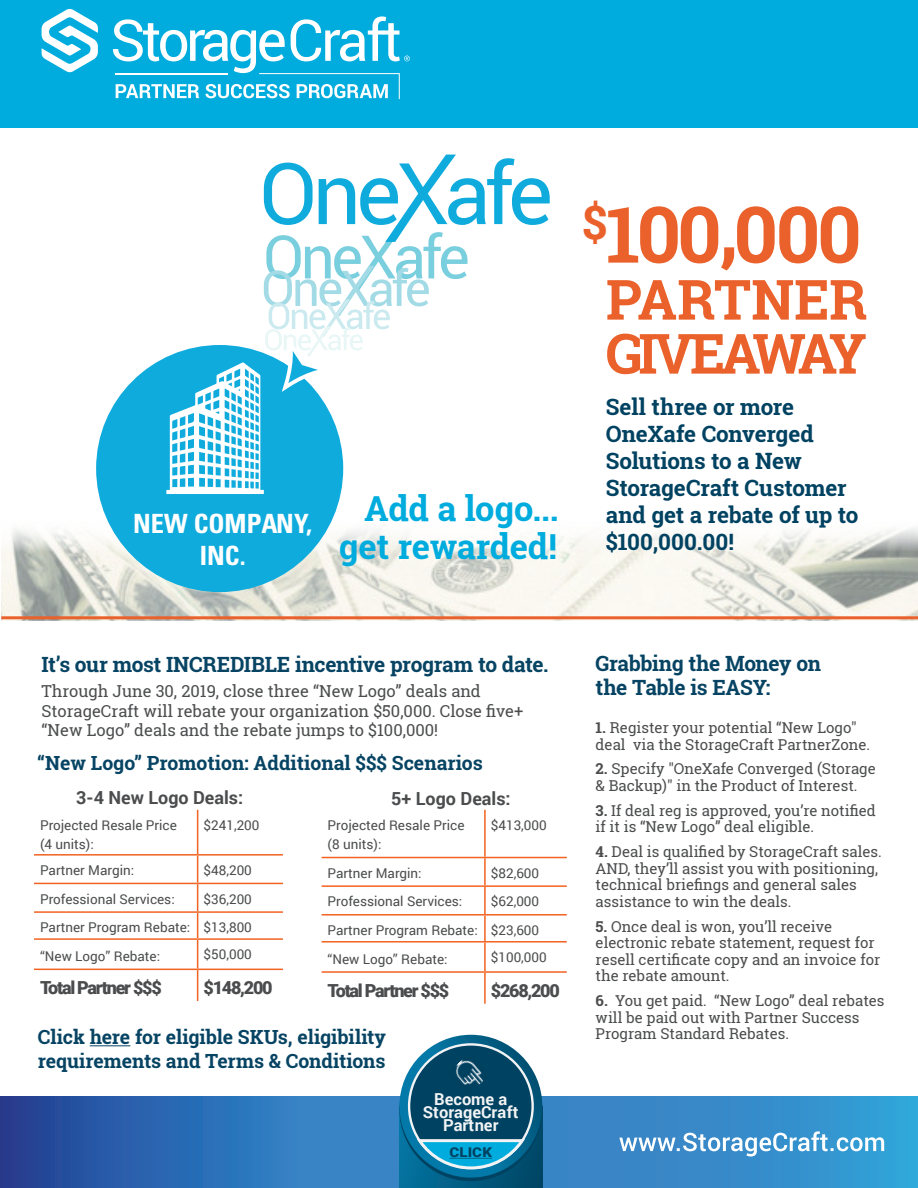
<style>
.page{position:relative;width:918px;height:1188px;background:#fff}
.page>*{position:absolute;margin:0;border:0;box-sizing:border-box;transform-origin:0 0}
.t1{font:700 78px "Roboto Slab";letter-spacing:-.045em;color:#ea612b}
.t2{font:700 55.5px/54px "Roboto Slab";letter-spacing:-.07em;color:#ea612b}
.t3{font:700 46.35px "Roboto Slab";color:#ea612b}
.t4{font:700 34.5px "Roboto Slab";letter-spacing:-.01em;color:#00acdd}
.t5{font:700 condensed 26.55px/31.8px "Univers";color:#fff;text-align:center}
.t6{font:700 22.5px/27px "Roboto Slab";letter-spacing:-.01em;color:#004261}
.t7{font:700 21px/24px "Roboto Slab";letter-spacing:-.02em;color:#074463}
.t8{font:700 19.5px/23.4px "Roboto Slab";color:#074463}
.t9{font:900 18px "Roboto";letter-spacing:-.07em;color:#4b4c4d}
.t10{font:700 18px "Roboto";color:#4b4c4d}
.t11{font:16.5px/19.5px "Roboto Slab";color:#4b4c4d}
.t12{font:700 16.5px/13.5px "Roboto";color:#f2f3f4;text-align:center}
.t13{font:15px/16.5px "Roboto Slab";color:#4b4c4d}
.t14{font:13.5px "Roboto";color:#4b4c4d}
.t15{font:900 13.5px "Roboto";letter-spacing:.005em;color:#004261;scale:1.11 1}
.s1{font-weight:700}
</style>
<div class="page">
<img style="left:1px;top:518px;width:917px;height:102px">
<div style="left:96px;top:345px;width:247px;height:247px;background:#0fabdd;border-radius:50%"></div>
<svg style="left:166px;top:155px;width:384px;height:339px"></svg>
<hr style="left:1px;top:616px;width:917px;height:3px;background:#ea612b">
<hr style="left:197px;top:810px;width:1px;height:44px;background:#f26221">
<hr style="left:34px;top:854px;width:164px;height:2px;background:#f26221">
<hr style="left:198px;top:854px;width:85px;height:2px;background:#f26221">
<hr style="left:34px;top:883px;width:164px;height:1px;background:#f26221">
<hr style="left:198px;top:883px;width:85px;height:1px;background:#f26221">
<hr style="left:34px;top:911px;width:164px;height:2px;background:#f26221">
<hr style="left:198px;top:911px;width:85px;height:2px;background:#f26221">
<hr style="left:34px;top:938px;width:164px;height:2px;background:#f26221">
<hr style="left:198px;top:938px;width:85px;height:2px;background:#f26221">
<svg style="left:197px;top:856px;width:1px;height:113px"></svg>
<hr style="left:34px;top:969px;width:164px;height:1px;background:#f26221">
<hr style="left:198px;top:969px;width:85px;height:1px;background:#f26221">
<hr style="left:197px;top:970px;width:1px;height:31px;background:#f26221">
<hr style="left:484px;top:810px;width:2px;height:47px;background:#f26221">
<hr style="left:322px;top:857px;width:163px;height:1px;background:#f26221">
<hr style="left:485px;top:857px;width:82px;height:1px;background:#f26221">
<hr style="left:484px;top:858px;width:2px;height:27px;background:#f26221">
<hr style="left:322px;top:885px;width:163px;height:2px;background:#f26221">
<hr style="left:485px;top:885px;width:82px;height:2px;background:#f26221">
<hr style="left:484px;top:887px;width:2px;height:27px;background:#f26221">
<hr style="left:322px;top:914px;width:163px;height:2px;background:#f26221">
<hr style="left:485px;top:914px;width:82px;height:2px;background:#f26221">
<hr style="left:484px;top:916px;width:2px;height:25px;background:#f26221">
<hr style="left:322px;top:941px;width:163px;height:2px;background:#f26221">
<hr style="left:485px;top:941px;width:82px;height:2px;background:#f26221">
<hr style="left:484px;top:943px;width:2px;height:28px;background:#f26221">
<hr style="left:322px;top:971px;width:163px;height:2px;background:#f26221">
<hr style="left:485px;top:971px;width:82px;height:2px;background:#f26221">
<hr style="left:484px;top:973px;width:2px;height:31px;background:#f26221">
<div style="left:0;top:0;width:918px;height:127px;background:#00acdd"></div>
<svg style="left:0;top:1097px;width:918px;height:91px;background:#3179bc"></svg>
<svg style="left:619px;top:1131px;width:265px;height:26px"></svg>
<svg style="left:399px;top:1106px;width:143px;height:82px"></svg>
<svg style="left:399px;top:1035px;width:143px;height:143px;background:#2c7492"></svg>
<svg style="left:42px;top:9px;width:56px;height:64px"></svg>
<svg style="left:113px;top:16px;width:297px;height:83px"></svg>
<hr style="left:115px;top:73px;width:112px;height:1px;background:#fff">
<hr style="left:90px;top:1045px;width:40px;height:1px;background:#074463">
<h3 class="t5" style="left:133px;top:507px;width:180px">NEW COMPANY,<br>INC.</h3>
<p class="t4" style="left:364px;top:485px;width:196px">Add a logo...</p>
<p class="t4" style="left:339px;top:523px;width:220px">get rewarded!</p>
<p class="t3" style="left:582px;top:191px;width:27px">$</p>
<p class="t1" style="left:606px;top:181px;width:257px">100,000</p>
<p class="t2" style="left:606px;top:272px;width:263px">PARTNER<br>GIVEAWAY</p>
<p class="t6" style="left:606px;top:393px;width:254px">Sell three or more<br>OneXafe Converged<br>Solutions to a New<br>StorageCraft Customer and get a rebate of up to $100,000.00!</p>
<p class="t7" style="left:42px;top:652px;width:508px">It’s our most INCREDIBLE incentive program to date.</p>
<p class="t11" style="left:42px;top:681px;width:483px">Through June 30, 2019, close three “New Logo” deals and<br>StorageCraft will rebate your organization $50,000. Close five+ “New Logo” deals and the rebate jumps to $100,000!</p>
<p class="t8" style="left:37px;top:751px;width:447px">“New Logo” Promotion: Additional $$$ Scenarios</p>
<p class="t10" style="left:76px;top:785px;width:169px">3-4 New Logo Deals:</p>
<p class="t10" style="left:391px;top:786px;width:121px">5+ Logo Deals:</p>
<p class="t14" style="left:40px;top:816px;width:138px">Projected Resale Price</p>
<p class="t14" style="left:40px;top:835px;width:55px">(4 units):</p>
<p class="t14" style="left:204px;top:816px;width:57px">$241,200</p>
<p class="t14" style="left:491px;top:816px;width:57px">$413,000</p>
<p class="t14" style="left:328px;top:816px;width:138px">Projected Resale Price</p>
<p class="t14" style="left:328px;top:835px;width:55px">(8 units):</p>
<p class="t14" style="left:40px;top:861px;width:96px">Partner Margin:</p>
<p class="t14" style="left:204px;top:861px;width:50px">$48,200</p>
<p class="t14" style="left:40px;top:889px;width:136px">Professional Services:</p>
<p class="t14" style="left:204px;top:889px;width:50px">$36,200</p>
<p class="t14" style="left:40px;top:918px;width:152px">Partner Program Rebate:</p>
<p class="t14" style="left:204px;top:918px;width:50px">$13,800</p>
<p class="t14" style="left:40px;top:947px;width:122px">“New Logo” Rebate:</p>
<p class="t14" style="left:204px;top:945px;width:50px">$50,000</p>
<p class="t9" style="left:40px;top:975px;width:123px">Total Partner $$$</p>
<p class="t9" style="left:204px;top:975px;width:70px">$148,200</p>
<p class="t14" style="left:328px;top:863px;width:96px">Partner Margin:</p>
<p class="t14" style="left:491px;top:863px;width:50px">$82,600</p>
<p class="t14" style="left:328px;top:892px;width:136px">Professional Services:</p>
<p class="t14" style="left:491px;top:892px;width:50px">$62,000</p>
<p class="t14" style="left:328px;top:921px;width:152px">Partner Program Rebate:</p>
<p class="t14" style="left:491px;top:921px;width:50px">$23,600</p>
<p class="t14" style="left:328px;top:949px;width:122px">“New Logo” Rebate:</p>
<p class="t14" style="left:491px;top:948px;width:57px">$100,000</p>
<p class="t9" style="left:328px;top:978px;width:123px">Total Partner $$$</p>
<p class="t9" style="left:491px;top:978px;width:70px">$268,200</p>
<p class="t8" style="left:38px;top:1025px;width:350px">Click here for eligible SKUs, eligibility requirements and Terms &amp; Conditions</p>
<p class="t12" style="left:423px;top:1091px;width:97px">Become a<br>StorageCraft<br>Partner</p>
<p class="t15" style="left:450px;top:1143px;width:40px">CLICK</p>
<p class="t7" style="left:596px;top:651px;width:227px">Grabbing the Money on the Table is EASY:</p>
<p class="t13" style="left:596px;top:719px;width:276px"><span class="s1">1.</span> Register your potential “New Logo" deal via the StorageCraft PartnerZone.</p>
<p class="t13" style="left:596px;top:761px;width:282px"><span class="s1">2.</span> Specify "OneXafe Converged (Storage &amp; Backup)" in the Product of Interest.</p>
<p class="t13" style="left:596px;top:802px;width:282px"><span class="s1">3.</span> If deal reg is approved, you’re notified if it is “New Logo” deal eligible.</p>
<p class="t13" style="left:596px;top:843px;width:288px"><span class="s1">4.</span> Deal is qualified by StorageCraft sales.<br>AND, they’ll assist you with positioning, technical briefings and general sales assistance to win the deals.</p>
<p class="t13" style="left:596px;top:918px;width:286px"><span class="s1">5.</span> Once deal is won, you’ll receive electronic rebate statement, request for resell certificate copy and an invoice for the rebate amount.</p>
<p class="t13" style="left:596px;top:992px;width:290px"><span class="s1">6.</span> You get paid. “New Logo” deal rebates will be paid out with Partner Success<br>Program Standard Rebates.</p>
</div>
